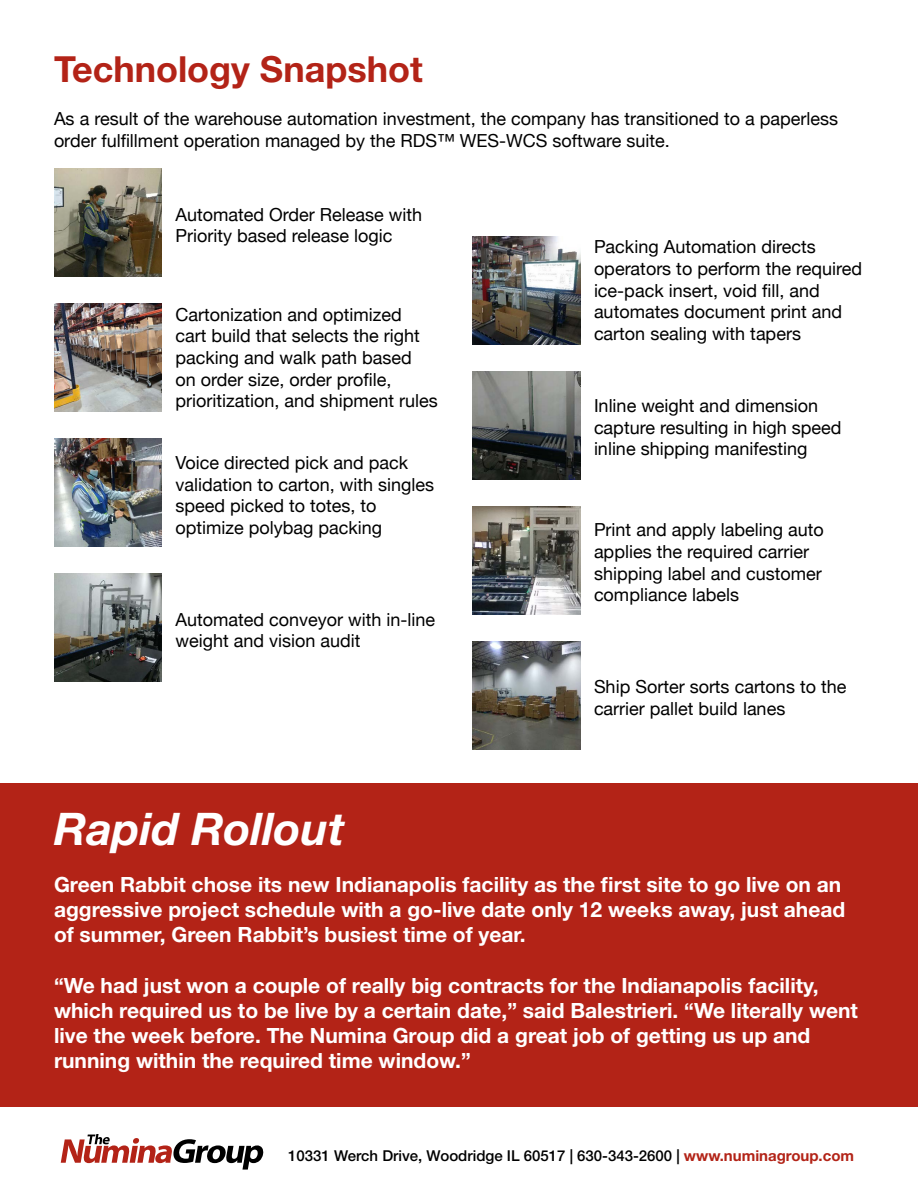
<style>
.page{position:relative;width:918px;height:1188px;background:#fff}
.page>*{position:absolute;margin:0;border:0;box-sizing:border-box;transform-origin:0 0}
.t1{font:italic 700 45px "Helvetica Neue";color:#fff}
.t2{font:700 36px "Helvetica Neue";color:#b32317}
.t3{font:700 21px/25.2px "Helvetica Neue";color:#fff}
.t4{font:18px/21.6px "Helvetica Neue";color:#000}
.t5{font:500 15px "Helvetica Neue";color:#000}
.s1{font-weight:700;color:#b32317}
</style>
<div class="page">
<svg style="left:61px;top:1134px;width:202px;height:36px"></svg>
<img style="left:54px;top:304px;width:108px;height:108px">
<img style="left:472px;top:371px;width:108px;height:108px">
<img style="left:472px;top:506px;width:108px;height:108px">
<div style="left:0;top:783px;width:918px;height:324px;background:#b32317"></div>
<img style="left:472px;top:236px;width:108px;height:108px">
<img style="left:54px;top:169px;width:108px;height:108px">
<img style="left:54px;top:439px;width:108px;height:108px">
<img style="left:54px;top:574px;width:108px;height:108px">
<img style="left:472px;top:641px;width:108px;height:108px">
<h2 class="t2" style="left:54px;top:47px;width:370px">Technology Snapshot</h2>
<p class="t4" style="left:54px;top:109px;width:786px">As a result of the warehouse automation investment, the company has transitioned to a paperless order fulfillment operation managed by the RDS™ WES-WCS software suite.</p>
<p class="t4" style="left:176px;top:204px;width:248px">Automated Order Release with<br>Priority based release logic</p>
<p class="t4" style="left:176px;top:305px;width:264px">Cartonization and optimized<br>cart build that selects the right packing and walk path based<br>on order size, order profile, prioritization, and shipment rules</p>
<p class="t4" style="left:176px;top:453px;width:260px">Voice directed pick and pack validation to carton, with singles speed picked to totes, to optimize polybag packing</p>
<p class="t4" style="left:176px;top:609px;width:261px">Automated conveyor with in-line weight and vision audit</p>
<p class="t4" style="left:594px;top:237px;width:270px">Packing Automation directs operators to perform the required ice-pack insert, void fill, and automates document print and carton sealing with tapers</p>
<p class="t4" style="left:594px;top:396px;width:249px">Inline weight and dimension capture resulting in high speed inline shipping manifesting</p>
<p class="t4" style="left:594px;top:520px;width:231px">Print and apply labeling auto applies the required carrier shipping label and customer compliance labels</p>
<p class="t4" style="left:594px;top:677px;width:254px">Ship Sorter sorts cartons to the carrier pallet build lanes</p>
<h1 class="t1" style="left:54px;top:801px;width:292px">Rapid Rollout</h1>
<p class="t3" style="left:54px;top:871px;width:793px">Green Rabbit chose its new Indianapolis facility as the first site to go live on an aggressive project schedule with a go-live date only 12 weeks away, just ahead of summer, Green Rabbit’s busiest time of year.</p>
<p class="t3" style="left:54px;top:972px;width:806px">“We had just won a couple of really big contracts for the Indianapolis facility, which required us to be live by a certain date,” said Balestrieri. “We literally went live the week before. The Numina Group did a great job of getting us up and running within the required time window.”</p>
<p class="t5" style="left:288px;top:1147px;width:568px">10331 Werch Drive, Woodridge IL 60517 | 630-343-2600 | <span class="s1">www.numinagroup.com</span></p>
</div>
